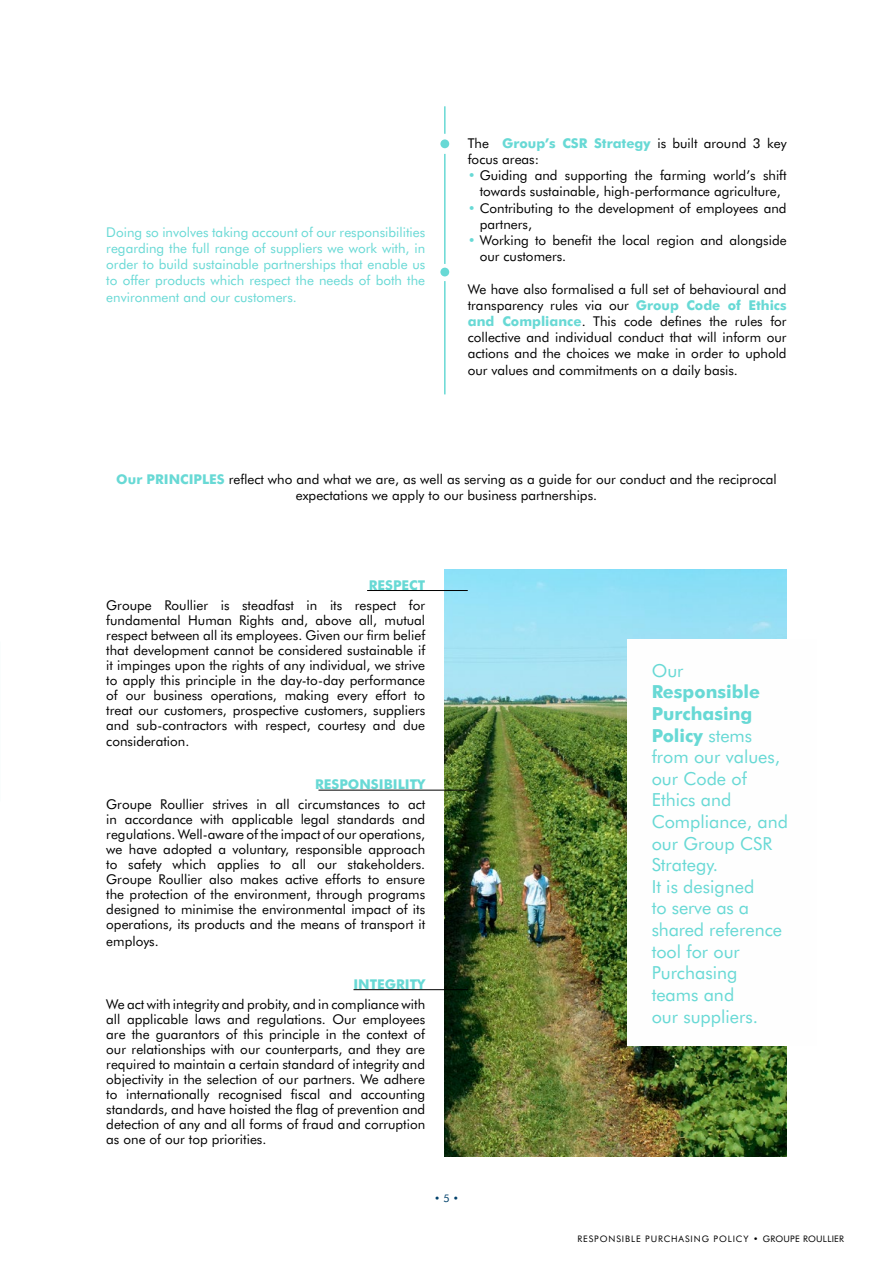
<style>
.page{position:relative;width:893px;height:1263px;background:#fff}
.page>*{position:absolute;margin:0;border:0;box-sizing:border-box;transform-origin:0 0}
.t1{font:18px/21.6px "Futura BT";color:#68d9d5}
.t2{font:13.5px/15.1px "Futura BT";color:#000;text-align:justify}
.t3{font:13.5px/16.2px "Futura BT";color:#68d9d5;text-align:justify}
.t4{font:700 13.5px "Futura BT";color:#68d9d5}
.t5{font:10.5px "Futura BT";color:#00416b}
.t6{font:9px "Futura BT";letter-spacing:.1em;color:#000}
.s1{font-weight:700;color:#68d9d5}
.s2{color:#68d9d5}
.s3{font-weight:700}
</style>
<div class="page">
<img style="left:444px;top:570px;width:343px;height:587px">
<div style="left:627px;top:640px;width:189px;height:406px;background:#fefefe"></div>
<hr style="left:444px;top:281px;width:2px;height:113px;background:#68d9d5">
<hr style="left:444px;top:106px;width:2px;height:28px;background:#68d9d5">
<hr style="left:444px;top:154px;width:2px;height:110px;background:#68d9d5">
<div style="left:440px;top:139px;width:9px;height:9px;background:#68d9d5;border-radius:50%"></div>
<div style="left:440px;top:268px;width:9px;height:8px;background:#68d9d5;border-radius:50%"></div>
<hr style="left:367px;top:590px;width:101px;height:1px;background:#000">
<hr style="left:318px;top:790px;width:150px;height:1px;background:#000">
<hr style="left:353px;top:989px;width:115px;height:1px;background:#000">
<p class="t3" style="left:106px;top:224px;width:320px">Doing so involves taking account of our responsibilities regarding the full range of suppliers we work with, in order to build sustainable partnerships that enable us to offer products which respect the needs of both the environment and our customers.</p>
<p class="t2" style="left:468px;top:135px;width:320px;line-height:16.2px">The <span class="s1">Group’s CSR Strategy</span> is built around 3 key focus areas:</p>
<p class="t2" style="left:468px;top:167px;width:320px;line-height:16.2px;text-align:center"><span class="s2">•</span> Guiding and supporting the farming world’s shift towards sustainable, high-performance agriculture,</p>
<p class="t2" style="left:480px;top:200px;width:308px;line-height:16.2px;text-indent:-12px"><span class="s2">•</span> Contributing to the development of employees and partners,</p>
<p class="t2" style="left:480px;top:232px;width:308px;line-height:16.2px;text-indent:-12px"><span class="s2">•</span> Working to benefit the local region and alongside our customers.</p>
<p class="t2" style="left:468px;top:281px;width:320px;line-height:16.2px">We have also formalised a full set of behavioural and transparency rules via our <span class="s1">Group Code of Ethics and Compliance</span>. This code defines the rules for collective and individual conduct that will inform our actions and the choices we make in order to uphold our values and commitments on a daily basis.</p>
<p class="t2" style="left:116px;top:471px;width:662px;line-height:16.2px;text-align:center"><span class="s1">Our PRINCIPLES</span> reflect who and what we are, as well as serving as a guide for our conduct and the reciprocal expectations we apply to our business partnerships.</p>
<p class="t4" style="left:369px;top:577px;width:58px">RESPECT</p>
<p class="t2" style="left:106px;top:597px;width:320px">Groupe Roullier is steadfast in its respect for fundamental Human Rights and, above all, mutual respect between all its employees. Given our firm belief that development cannot be considered sustainable if it impinges upon the rights of any individual, we strive to apply this principle in the day-to-day performance of our business operations, making every effort to treat our customers, prospective customers, suppliers and sub-contractors with respect, courtesy and due consideration.</p>
<p class="t4" style="left:315px;top:776px;width:112px">RESPONSIBILITY</p>
<p class="t2" style="left:106px;top:797px;width:320px">Groupe Roullier strives in all circumstances to act in accordance with applicable legal standards and regulations. Well-aware of the impact of our operations, we have adopted a voluntary, responsible approach to safety which applies to all our stakeholders.<br>Groupe Roullier also makes active efforts to ensure the protection of the environment, through programs designed to minimise the environmental impact of its operations, its products and the means of transport it employs.</p>
<p class="t4" style="left:353px;top:976px;width:73px">INTEGRITY</p>
<p class="t2" style="left:106px;top:997px;width:320px">We act with integrity and probity, and in compliance with all applicable laws and regulations. Our employees are the guarantors of this principle in the context of our relationships with our counterparts, and they are required to maintain a certain standard of integrity and objectivity in the selection of our partners. We adhere to internationally recognised fiscal and accounting standards, and have hoisted the flag of prevention and detection of any and all forms of fraud and corruption as one of our top priorities.</p>
<p class="t5" style="left:434px;top:1192px;width:26px">• 5 •</p>
<h1 class="t1" style="left:652px;top:659px;width:33px">Our</h1>
<h1 class="t1" style="left:652px;top:681px;width:138px"><span class="s3">Responsible<br>Purchasing<br>Policy</span> stems from our values, our Code of<br>Ethics and<br>Compliance, and our Group CSR<br>Strategy.<br>It is designed<br>to serve as a shared reference tool for our<br>Purchasing teams and<br>our suppliers.</h1>
<p class="t6" style="left:577px;top:1233px;width:268px">RESPONSIBLE PURCHASING POLICY • GROUPE ROULLIER</p>
</div>
